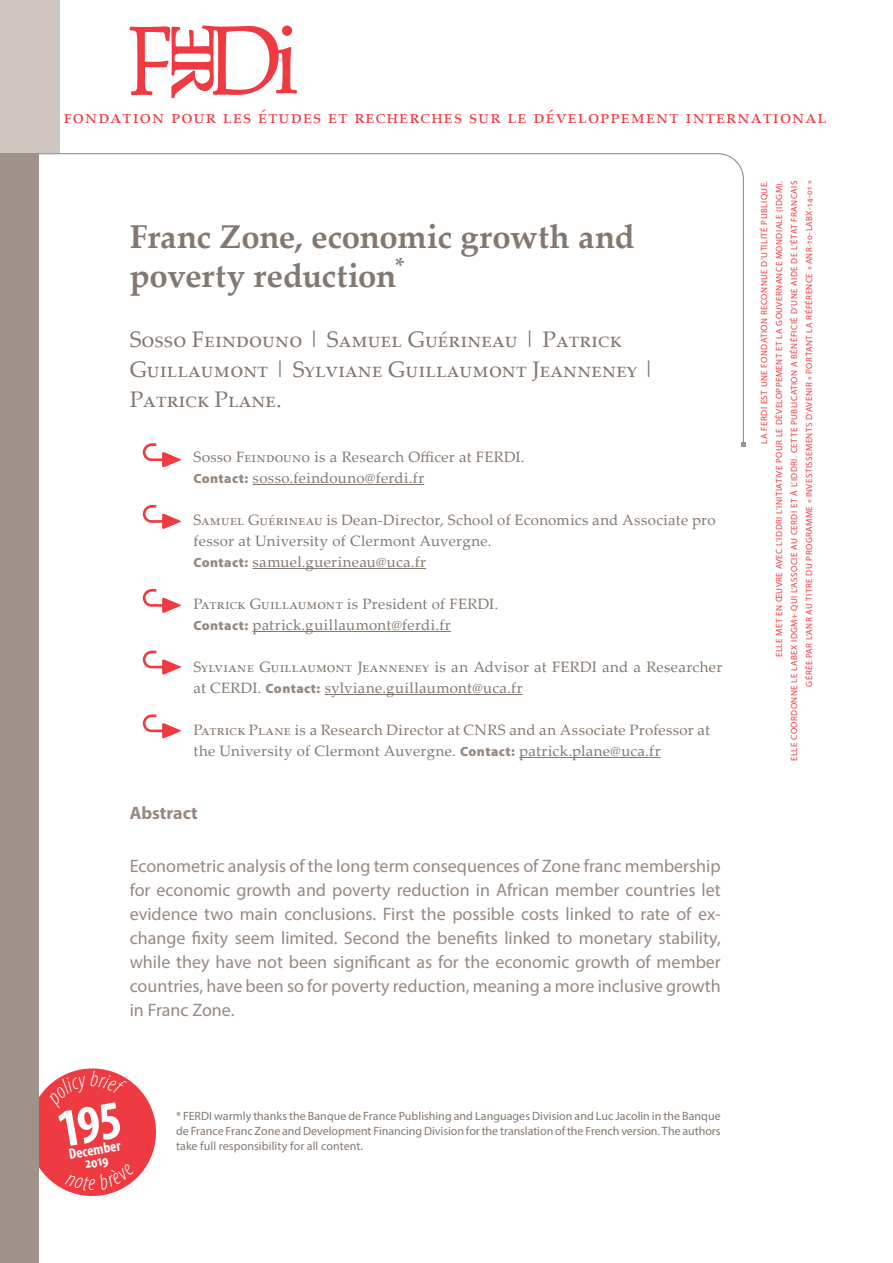
<style>
.page{position:relative;width:893px;height:1263px;background:#fff}
.page>*{position:absolute;margin:0;border:0;box-sizing:border-box;transform-origin:0 0}
.Titre_f{font:700 33px/39px "Palatino Linotype";letter-spacing:-.01em;color:#83786f}
.Auteurs{font:22.5px/30px "Palatino Linotype";color:#83786f}
.t1{font:19.5px "Palatino Linotype";letter-spacing:.05em;color:#ee3a41}
.Début_texte{font:18px/24px "Myriad Pro";color:#978981;text-align:justify}
.Abstract-titre{font:700 18px "Myriad Pro";color:#978981}
.Bio_auteurs{font:15px/21px "Palatino Linotype";letter-spacing:.02em;color:#83786f}
.t2{font:700 condensed 15px/12px "Myriad Pro";color:#fff;text-align:center}
.Auteurs-2{font:12px/15px "Myriad Pro";letter-spacing:.005em;color:#83786f;text-align:justify}
.t3{font:9px/15px "Myriad Pro";letter-spacing:.05em;color:#ee3a41;text-align:right}
.s1{font-family:"Myriad Pro";font-weight:900;font-size:13.5px;color:#968980}
</style>
<div class="page">
<svg style="left:130px;top:25px;width:167px;height:73px"></svg>
<div style="left:0;top:0;width:60px;height:153px;background:#cfc6c2"></div>
<hr style="left:253px;top:484px;width:171px;height:1px;background:#83786f">
<hr style="left:253px;top:568px;width:173px;height:1px;background:#83786f">
<hr style="left:253px;top:631px;width:198px;height:1px;background:#83786f">
<hr style="left:325px;top:694px;width:198px;height:1px;background:#83786f">
<hr style="left:519px;top:757px;width:142px;height:1px;background:#83786f">
<svg style="left:143px;top:446px;width:38px;height:21px"></svg>
<svg style="left:143px;top:505px;width:38px;height:24px"></svg>
<svg style="left:143px;top:589px;width:38px;height:24px"></svg>
<svg style="left:143px;top:651px;width:38px;height:23px"></svg>
<svg style="left:143px;top:714px;width:38px;height:24px"></svg>
<div style="left:0;top:153px;width:38px;height:1110px;background:#9e928b"></div>
<svg style="left:38px;top:153px;width:706px;height:293px"></svg>
<svg style="left:741px;top:442px;width:5px;height:5px"></svg>
<svg style="left:38px;top:1063px;width:119px;height:138px"></svg>
<h3 class="t1" style="left:64px;top:103px;width:764px">fondation pour les études et recherches sur le développement international</h3>
<p class="Titre_f" style="left:130px;top:217px;width:506px">Franc Zone, economic growth and poverty reduction<sup>*</sup></p>
<p class="Auteurs" style="left:130px;top:324px;width:526px">Sosso Feindouno | Samuel Guérineau | Patrick<br>Guillaumont | Sylviane Guillaumont Jeanneney |<br>Patrick Plane.</p>
<p class="Bio_auteurs" style="left:193px;top:446px;width:333px">Sosso Feindouno is a Research Officer at FERDI.</p>
<p class="Bio_auteurs" style="left:193px;top:467px;width:232px"><span class="s1">Contact:</span> sosso.feindouno@ferdi.fr</p>
<p class="Bio_auteurs" style="left:193px;top:509px;width:524px">Samuel Guérineau is Dean-Director, School of Economics and Associate pro fessor at University of Clermont Auvergne.</p>
<p class="Bio_auteurs" style="left:193px;top:551px;width:234px"><span class="s1">Contact:</span> samuel.guerineau@uca.fr</p>
<p class="Bio_auteurs" style="left:193px;top:593px;width:306px">Patrick Guillaumont is President of FERDI.</p>
<p class="Bio_auteurs" style="left:193px;top:614px;width:259px"><span class="s1">Contact:</span> patrick.guillaumont@ferdi.fr</p>
<p class="Bio_auteurs" style="left:193px;top:656px;width:530px">Sylviane Guillaumont Jeanneney is an Advisor at FERDI and a Researcher at CERDI. <span class="s1">Contact:</span> sylviane.guillaumont@uca.fr</p>
<p class="Bio_auteurs" style="left:193px;top:719px;width:518px">Patrick Plane is a Research Director at CNRS and an Associate Professor at the University of Clermont Auvergne. <span class="s1">Contact:</span> patrick.plane@uca.fr</p>
<p class="Abstract-titre" style="left:130px;top:801px;width:70px">Abstract</p>
<p class="Début_texte" style="left:130px;top:853px;width:593px">Econometric analysis of the long term consequences of Zone franc membership for economic growth and poverty reduction in African member countries let evidence two main conclusions. First the possible costs linked to rate of ex&shy;change fixity seem limited. Second the benefits linked to monetary stability, while they have not been significant as for the economic growth of member countries, have been so for poverty reduction, meaning a more inclusive growth in Franc Zone.</p>
<p class="t3" style="left:756px;top:761px;width:582px;rotate:-90deg">LA FERDI EST UNE FONDATION RECONNUE D’UTILITÉ PUBLIQUE.<br>ELLE MET EN ŒUVRE AVEC L’IDDRI L’INITIATIVE POUR LE DÉVELOPPEMENT ET LA GOUVERNANCE MONDIALE (IDGM).<br>ELLE COORDONNE LE LABEX IDGM+ QUI L’ASSOCIE AU CERDI ET À L’IDDRI. CETTE PUBLICATION A BÉNÉFICIÉ D’UNE AIDE DE L’ÉTAT FRANCAIS GÉRÉE PAR L’ANR AU TITRE DU PROGRAMME « INVESTISSEMENTS D’AVENIR » PORTANT LA RÉFÉRENCE « ANR-10-LABX-14-01 »</p>
<p class="t2" style="left:68px;top:1148px;width:54px;rotate:-10deg">December<br>2019</p>
<p class="Auteurs-2" style="left:176px;top:1108px;width:546px">* FERDI warmly thanks the Banque de France Publishing and Languages Division and Luc Jacolin in the Banque de France Franc Zone and Development Financing Division for the translation of the French version. The authors take full responsibility for all content.</p>
</div>
